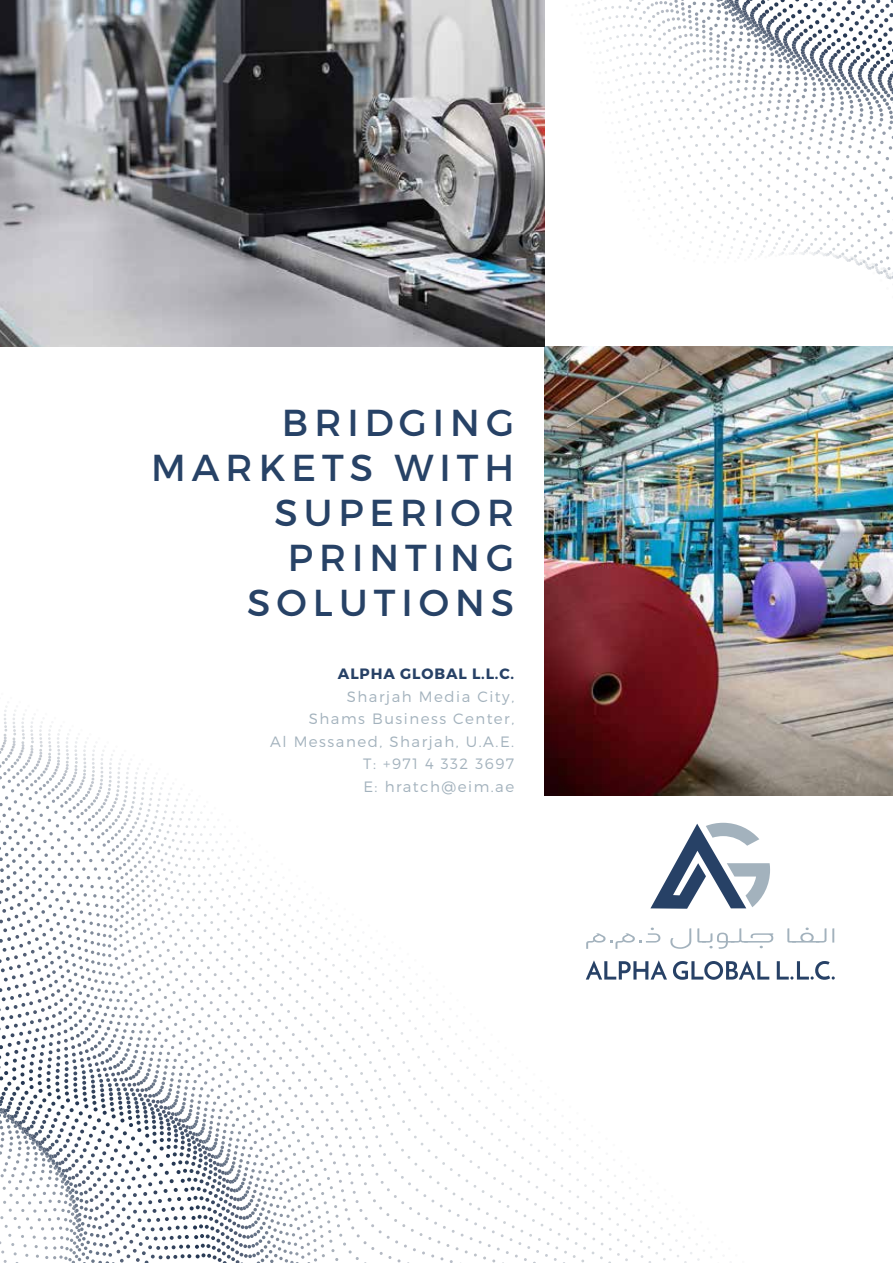
<style>
.page{position:relative;width:893px;height:1263px;background:#fff}
.page>*{position:absolute;margin:0;border:0;box-sizing:border-box;transform-origin:0 0}
.t1{font:37.5px/45px "Montserrat";letter-spacing:.16em;color:#274266;text-align:right}
.t2{font:300 15px/22.5px "Montserrat";letter-spacing:.1em;color:#a3b2bd;text-align:right}
.t3{font:700 15px "Montserrat";letter-spacing:.06em;color:#274166}
</style>
<div class="page">
<svg style="left:0;top:706px;width:771px;height:557px"></svg>
<svg style="left:727px;top:0;width:6px;height:254px"></svg>
<svg style="left:733px;top:0;width:6px;height:241px"></svg>
<svg style="left:739px;top:2px;width:6px;height:253px"></svg>
<svg style="left:745px;top:0;width:7px;height:255px"></svg>
<svg style="left:752px;top:0;width:7px;height:252px"></svg>
<svg style="left:759px;top:0;width:6px;height:255px"></svg>
<svg style="left:765px;top:0;width:7px;height:255px"></svg>
<svg style="left:772px;top:0;width:121px;height:280px"></svg>
<img style="left:544px;top:346px;width:349px;height:449px">
<img style="left:0;top:0;width:544px;height:346px">
<svg style="left:650px;top:823px;width:120px;height:86px"></svg>
<svg style="left:586px;top:960px;width:81px;height:19px"></svg>
<svg style="left:673px;top:960px;width:96px;height:20px"></svg>
<svg style="left:777px;top:961px;width:58px;height:19px"></svg>
<svg style="left:586px;top:927px;width:74px;height:22px"></svg>
<svg style="left:670px;top:928px;width:21px;height:21px"></svg>
<svg style="left:697px;top:928px;width:76px;height:21px"></svg>
<svg style="left:787px;top:927px;width:39px;height:15px"></svg>
<svg style="left:832px;top:928px;width:2px;height:14px"></svg>
<h1 class="t1" style="left:151px;top:400px;width:364px">BRIDGING<br>MARKETS WITH<br>SUPERIOR<br>PRINTING<br>SOLUTIONS</h1>
<p class="t3" style="left:338px;top:664px;width:178px">ALPHA GLOBAL L.L.C.</p>
<p class="t2" style="left:270px;top:685px;width:246px">Sharjah Media City,<br>Shams Business Center,<br>Al Messaned, Sharjah, U.A.E.<br>T: +971 4 332 3697<br>E: hratch@eim.ae</p>
</div>
